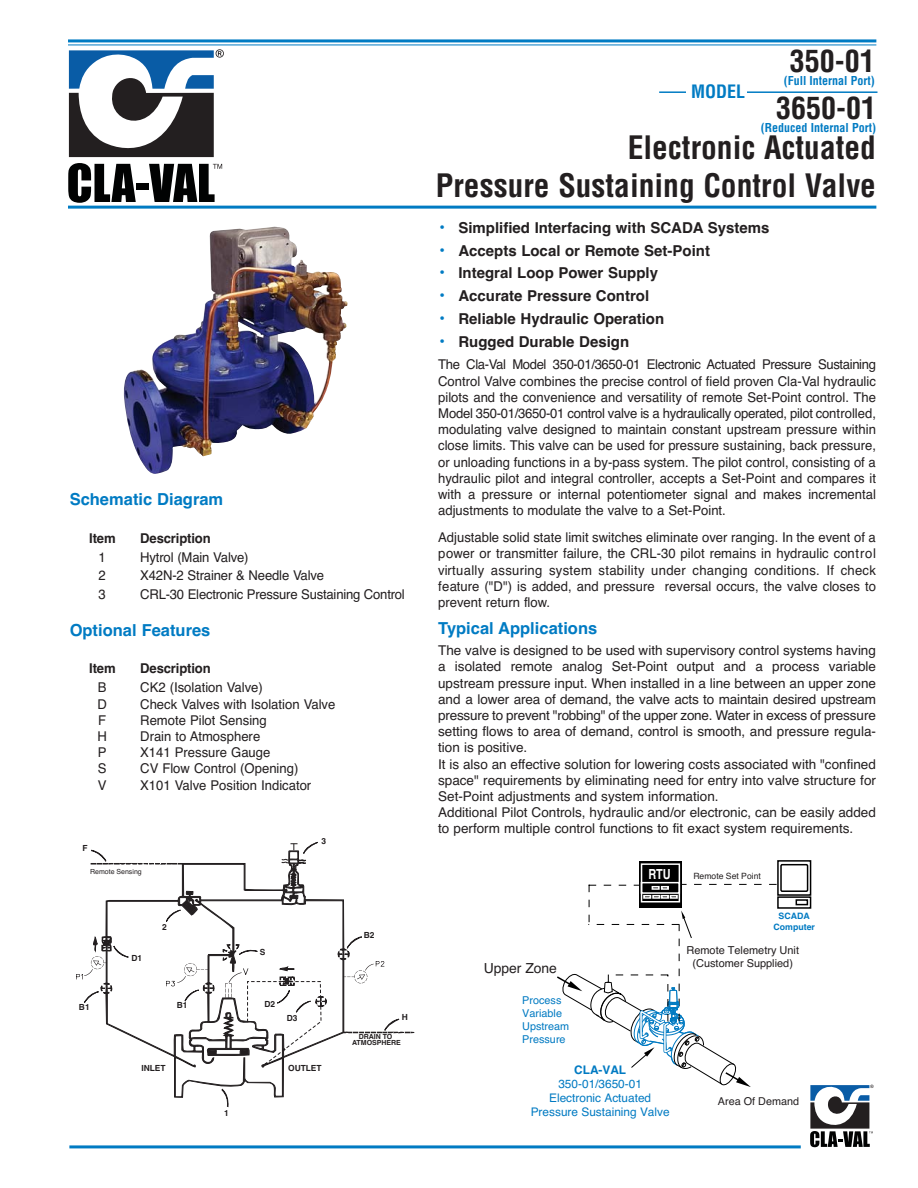
<style>
.page{position:relative;width:918px;height:1188px;background:#fff}
.page>*{position:absolute;margin:0;border:0;box-sizing:border-box;transform-origin:0 0}
.t1{font:700 condensed 31.5px/37.8px "Helvetica LT Std";color:#231f20;text-align:right}
.t2{font:700 condensed 30px "Helvetica LT Std";color:#231f20}
.t3{font:700 condensed 18px "Helvetica LT Std";color:#007bc3}
.t4{font:700 16.5px "Helvetica";color:#007bc3}
.t5{font:700 15px "Helvetica";color:#231f20}
.t6{font:13.95px "Helvetica";color:#231f20}
.t7{font:700 13.95px "Helvetica";color:#fff;scale:.78 1}
.t8{font:13.5px/16.2px "Helvetica";color:#231f20;text-align:justify}
.t9{font:700 13.5px "Helvetica";letter-spacing:-.01em;color:#231f20}
.t10{font:700 condensed 12px "Helvetica LT Std";color:#007bc3}
.t11{font:11.85px/14.1px "Helvetica";color:#007ac2;text-align:center}
.t12{font:700 11.85px "Helvetica";color:#007ac2}
.t13{font:10.95px/13.2px "Helvetica";color:#231f20;text-align:center}
.t14{font:10.8px/13px "Helvetica";color:#007ac2}
.t15{font:10.8px "Helvetica";color:#231f20}
.t16{font:700 8.85px/10.4px "Helvetica";color:#007ac2;text-align:center}
.t17{font:8.7px "Helvetica";color:#231f20}
.t18{font:700 8.4px "Helvetica";color:#231f20}
.t19{font:700 7.05px/6.3px "Helvetica";color:#231f20;text-align:center}
.t20{font:7.05px "Helvetica";color:#231f20}
.s1{font-size:16.5px;color:#007bc3}
</style>
<div class="page">
<img style="left:123px;top:226px;width:225px;height:248px">
<div style="left:639px;top:861px;width:43px;height:47px;background:#000"></div>
<div style="left:641px;top:863px;width:39px;height:40px;border:2px solid #fff"></div>
<div style="left:641px;top:882px;width:39px;height:12px;border:2px solid #fff"></div>
<svg style="left:777px;top:860px;width:34px;height:36px"></svg>
<div style="left:780px;top:864px;width:28px;height:28px;background:#fff;border:2px solid #000"></div>
<svg style="left:777px;top:896px;width:34px;height:13px"></svg>
<svg style="left:796px;top:899px;width:12px;height:6px"></svg>
<svg style="left:557px;top:884px;width:220px;height:203px"></svg>
<svg style="left:76px;top:841px;width:338px;height:266px"></svg>
<hr style="left:68px;top:39px;width:808px;height:3px;background:#007bc3">
<hr style="left:68px;top:44px;width:808px;height:1px;background:#007bc3">
<svg style="left:68px;top:163px;width:68px;height:40px"></svg>
<div style="left:136px;top:183px;width:13px;height:7px;background:#010202"></div>
<svg style="left:69px;top:49px;width:155px;height:108px"></svg>
<svg style="left:149px;top:164px;width:73px;height:38px"></svg>
<svg style="left:810px;top:1085px;width:64px;height:62px"></svg>
<hr style="left:69px;top:1145px;width:732px;height:3px;background:#007bc3">
<hr style="left:68px;top:206px;width:808px;height:3px;background:#007bc3">
<hr style="left:659px;top:91px;width:219px;height:2px;background:#007bc3">
<div style="left:686px;top:81px;width:61px;height:24px;background:#fff"></div>
<p class="t4" style="left:70px;top:493px;width:155px">Schematic Diagram</p>
<p class="t9" style="left:89px;top:533px;width:28px">Item</p>
<p class="t9" style="left:140px;top:533px;width:72px">Description</p>
<p class="t8" style="left:99px;top:550px;width:9px">1</p>
<p class="t8" style="left:140px;top:550px;width:110px">Hytrol (Main Valve)</p>
<p class="t8" style="left:99px;top:569px;width:9px">2</p>
<p class="t8" style="left:140px;top:569px;width:185px">X42N-2 Strainer &amp; Needle Valve</p>
<p class="t8" style="left:99px;top:588px;width:9px">3</p>
<p class="t8" style="left:140px;top:588px;width:266px">CRL-30 Electronic Pressure Sustaining Control</p>
<p class="t4" style="left:70px;top:624px;width:142px">Optional Features</p>
<p class="t9" style="left:89px;top:664px;width:28px">Item</p>
<p class="t9" style="left:140px;top:664px;width:72px">Description</p>
<p class="t8" style="left:98px;top:681px;width:10px">B</p>
<p class="t8" style="left:140px;top:681px;width:124px">CK2 (Isolation Valve)</p>
<p class="t8" style="left:97px;top:697px;width:11px">D</p>
<p class="t8" style="left:140px;top:697px;width:197px">Check Valves with Isolation Valve</p>
<p class="t8" style="left:98px;top:713px;width:10px">F</p>
<p class="t8" style="left:140px;top:713px;width:128px">Remote Pilot Sensing</p>
<p class="t8" style="left:97px;top:730px;width:11px">H</p>
<p class="t8" style="left:140px;top:730px;width:122px">Drain to Atmosphere</p>
<p class="t8" style="left:98px;top:746px;width:10px">P</p>
<p class="t8" style="left:140px;top:746px;width:132px">X141 Pressure Gauge</p>
<p class="t8" style="left:98px;top:762px;width:10px">S</p>
<p class="t8" style="left:140px;top:762px;width:160px">CV Flow Control (Opening)</p>
<p class="t8" style="left:98px;top:778px;width:10px">V</p>
<p class="t8" style="left:140px;top:778px;width:173px">X101 Valve Position Indicator</p>
<p class="t18" style="left:82px;top:845px;width:7px">F</p>
<p class="t20" style="left:90px;top:869px;width:53px">Remote Sensing</p>
<p class="t18" style="left:79px;top:1004px;width:12px">B1</p>
<p class="t18" style="left:131px;top:955px;width:12px">D1</p>
<p class="t18" style="left:162px;top:924px;width:6px">2</p>
<p class="t18" style="left:260px;top:949px;width:7px">S</p>
<p class="t18" style="left:177px;top:1002px;width:12px">B1</p>
<p class="t18" style="left:265px;top:1000px;width:12px">D2</p>
<p class="t18" style="left:287px;top:1015px;width:12px">D3</p>
<p class="t18" style="left:322px;top:838px;width:6px">3</p>
<p class="t18" style="left:141px;top:1065px;width:26px">INLET</p>
<p class="t18" style="left:288px;top:1065px;width:35px">OUTLET</p>
<p class="t18" style="left:224px;top:1110px;width:6px">1</p>
<p class="t18" style="left:364px;top:932px;width:12px">B2</p>
<p class="t18" style="left:402px;top:1014px;width:8px">H</p>
<p class="t19" style="left:352px;top:1034px;width:50px">DRAIN TO<br>ATMOSPHERE</p>
<h2 class="t2" style="left:790px;top:50px;width:86px">350-01</h2>
<p class="t10" style="left:784px;top:76px;width:93px">(Full Internal Port)</p>
<h2 class="t2" style="left:776px;top:96px;width:101px">3650-01</h2>
<p class="t10" style="left:761px;top:123px;width:117px">(Reduced Internal Port)</p>
<h3 class="t3" style="left:691px;top:84px;width:55px">MODEL</h3>
<h1 class="t1" style="left:436px;top:132px;width:442px">Electronic Actuated<br>Pressure Sustaining Control Valve</h1>
<p class="t5" style="left:438px;top:222px;width:333px"><span class="s1">•</span> Simplified Interfacing with SCADA Systems</p>
<p class="t5" style="left:438px;top:245px;width:273px"><span class="s1">•</span> Accepts Local or Remote Set-Point</p>
<p class="t5" style="left:438px;top:268px;width:221px"><span class="s1">•</span> Integral Loop Power Supply</p>
<p class="t5" style="left:438px;top:290px;width:213px"><span class="s1">•</span> Accurate Pressure Control</p>
<p class="t5" style="left:438px;top:313px;width:228px"><span class="s1">•</span> Reliable Hydraulic Operation</p>
<p class="t5" style="left:438px;top:336px;width:193px"><span class="s1">•</span> Rugged Durable Design</p>
<p class="t8" style="left:438px;top:358px;width:439px">The Cla-Val Model 350-01/3650-01 Electronic Actuated Pressure Sustaining Control Valve combines the precise control of field proven Cla-Val hydraulic pilots and the convenience and versatility of remote Set-Point control. The Model 350-01/3650-01 control valve is a hydraulically operated, pilot controlled, modulating valve designed to maintain constant upstream pressure within close limits. This valve can be used for pressure sustaining, back pressure, or unloading functions in a by-pass system. The pilot control, consisting of a hydraulic pilot and integral controller, accepts a Set-Point and compares it with a pressure or internal potentiometer signal and makes incremental adjustments to modulate the valve to a Set-Point.</p>
<p class="t8" style="left:438px;top:531px;width:439px">Adjustable solid state limit switches eliminate over ranging. In the event of a power or transmitter failure, the CRL-30 pilot remains in hydraulic control virtually assuring system stability under changing conditions. If check feature ("D") is added, and pressure reversal occurs, the valve closes to prevent return flow.</p>
<p class="t4" style="left:438px;top:622px;width:161px">Typical Applications</p>
<p class="t8" style="left:438px;top:644px;width:439px;text-align:left">The valve is designed to be used with supervisory control systems having a isolated remote analog Set-Point output and a process variable upstream pressure input. When installed in a line between an upper zone and a lower area of demand, the valve acts to maintain desired upstream pressure to prevent "robbing" of the upper zone. Water in excess of pressure setting flows to area of demand, control is smooth, and pressure regula&shy;tion is positive.<br>It is also an effective solution for lowering costs associated with "confined space" requirements by eliminating need for entry into valve structure for Set-Point adjustments and system information.<br>Additional Pilot Controls, hydraulic and/or electronic, can be easily added to perform multiple control functions to fit exact system requirements.</p>
<p class="t6" style="left:484px;top:963px;width:75px">Upper Zone</p>
<p class="t14" style="left:522px;top:994px;width:48px">Process<br>Variable<br>Upstream<br>Pressure</p>
<p class="t7" style="left:648px;top:869px;width:30px">RTU</p>
<p class="t12" style="left:574px;top:1065px;width:53px">CLA-VAL</p>
<p class="t11" style="left:531px;top:1078px;width:140px">350-01/3650-01<br>Electronic Actuated<br>Pressure Sustaining Valve</p>
<p class="t17" style="left:693px;top:872px;width:69px">Remote Set Point</p>
<p class="t16" style="left:774px;top:912px;width:43px">SCADA<br>Computer</p>
<p class="t13" style="left:686px;top:944px;width:114px">Remote Telemetry Unit (Customer Supplied)</p>
<p class="t15" style="left:718px;top:1097px;width:83px">Area Of Demand</p>
</div>
